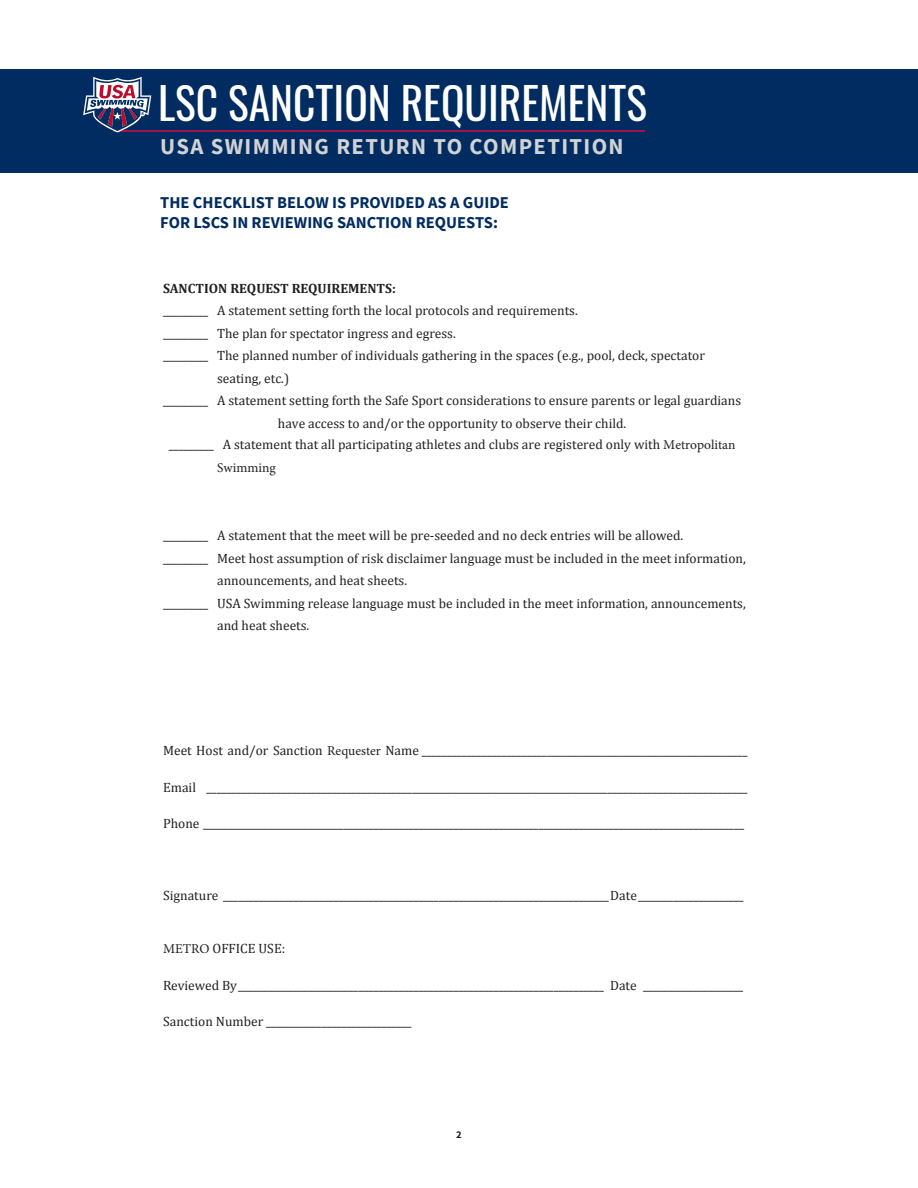
<style>
.page{position:relative;width:918px;height:1188px;background:#fff}
.page>*{position:absolute;margin:0;border:0;box-sizing:border-box;transform-origin:0 0}
.Indent{font:43.5px "Oswald";color:#fff}
.t1{font:700 22.65px "Source Sans Pro";letter-spacing:.06em;color:#d1d2d4}
.t2{font:700 16.5px/19.8px "Source Sans Pro";color:#002c62}
.Indent-2{font:13.5px/22.5px "Cambria";color:#231f20}
.Indent-3{font:700 13.5px "Cambria";color:#231f20}
.Indent-4{font:13.5px "Minion Pro";color:#231f20}
.t3{font:700 10.5px "Source Sans Pro";color:#231f20}
.s1{font-family:"Minion Pro"}
</style>
<div class="page">
<div style="left:0;top:69px;width:918px;height:104px;background:#002c62"></div>
<hr style="left:113px;top:130px;width:532px;height:2px;background:#d20d44">
<svg style="left:83px;top:77px;width:68px;height:55px"></svg>
<p class="Indent" style="left:158px;top:65px;width:491px">LSC SANCTION REQUIREMENTS</p>
<p class="t1" style="left:160px;top:131px;width:465px">USA SWIMMING RETURN TO COMPETITION</p>
<p class="t2" style="left:160px;top:193px;width:350px">THE CHECKLIST BELOW IS PROVIDED AS A GUIDE<br>FOR LSCS IN REVIEWING SANCTION REQUESTS:</p>
<p class="Indent-3" style="left:163px;top:278px;width:234px">SANCTION REQUEST REQUIREMENTS:</p>
<p class="Indent-2" style="left:163px;top:299px;width:416px">_________ A statement setting forth the local protocols and requirements.</p>
<p class="Indent-2" style="left:163px;top:322px;width:294px">_________ The plan for spectator ingress and egress.</p>
<p class="Indent-2" style="left:163px;top:344px;width:543px">_________ The planned number of individuals gathering in the spaces (e.g., pool, deck, spectator</p>
<p class="Indent-2" style="left:217px;top:367px;width:74px">seating, etc.)</p>
<p class="Indent-2" style="left:163px;top:389px;width:580px">_________ A statement setting forth the Safe Sport considerations to ensure parents or legal guardians</p>
<p class="Indent-2" style="left:278px;top:412px;width:350px">have access to and/or the opportunity to observe their child.</p>
<p class="Indent-2" style="left:169px;top:433px;width:568px">_________ A statement that all participating athletes and clubs are registered only with <span class="s1">Metropolitan</span></p>
<p class="Indent-4" style="left:217px;top:458px;width:60px">Swimming</p>
<p class="Indent-2" style="left:163px;top:524px;width:522px">_________ A statement that the meet will be pre-seeded and no deck entries will be allowed.</p>
<p class="Indent-2" style="left:217px;top:547px;width:530px;text-indent:-54px">_________ Meet host assumption of risk disclaimer language must be included in the meet information, announcements, and heat sheets.</p>
<p class="Indent-2" style="left:217px;top:592px;width:530px;text-indent:-54px">_________ USA Swimming release language must be included in the meet information, announcements, and heat sheets.</p>
<p class="Indent-2" style="left:163px;top:739px;width:586px">Meet Host and/or Sanction <span class="s1">Requester</span> Name _________________________________________________________________</p>
<p class="Indent-2" style="left:163px;top:776px;width:586px">Email ____________________________________________________________________________________________________________</p>
<p class="Indent-2" style="left:163px;top:812px;width:582px">Phone ____________________________________________________________________________________________________________</p>
<p class="Indent-2" style="left:163px;top:884px;width:582px">Signature _____________________________________________________________________________Date _____________________</p>
<p class="Indent-2" style="left:163px;top:937px;width:124px"><span class="s1">METRO</span> OFFICE USE:</p>
<p class="Indent-2" style="left:163px;top:974px;width:582px">Reviewed By _________________________________________________________________________ Date ____________________</p>
<p class="Indent-2" style="left:163px;top:1010px;width:250px">Sanction Number _____________________________</p>
<p class="t3" style="left:456px;top:1127px;width:7px">2</p>
</div>
